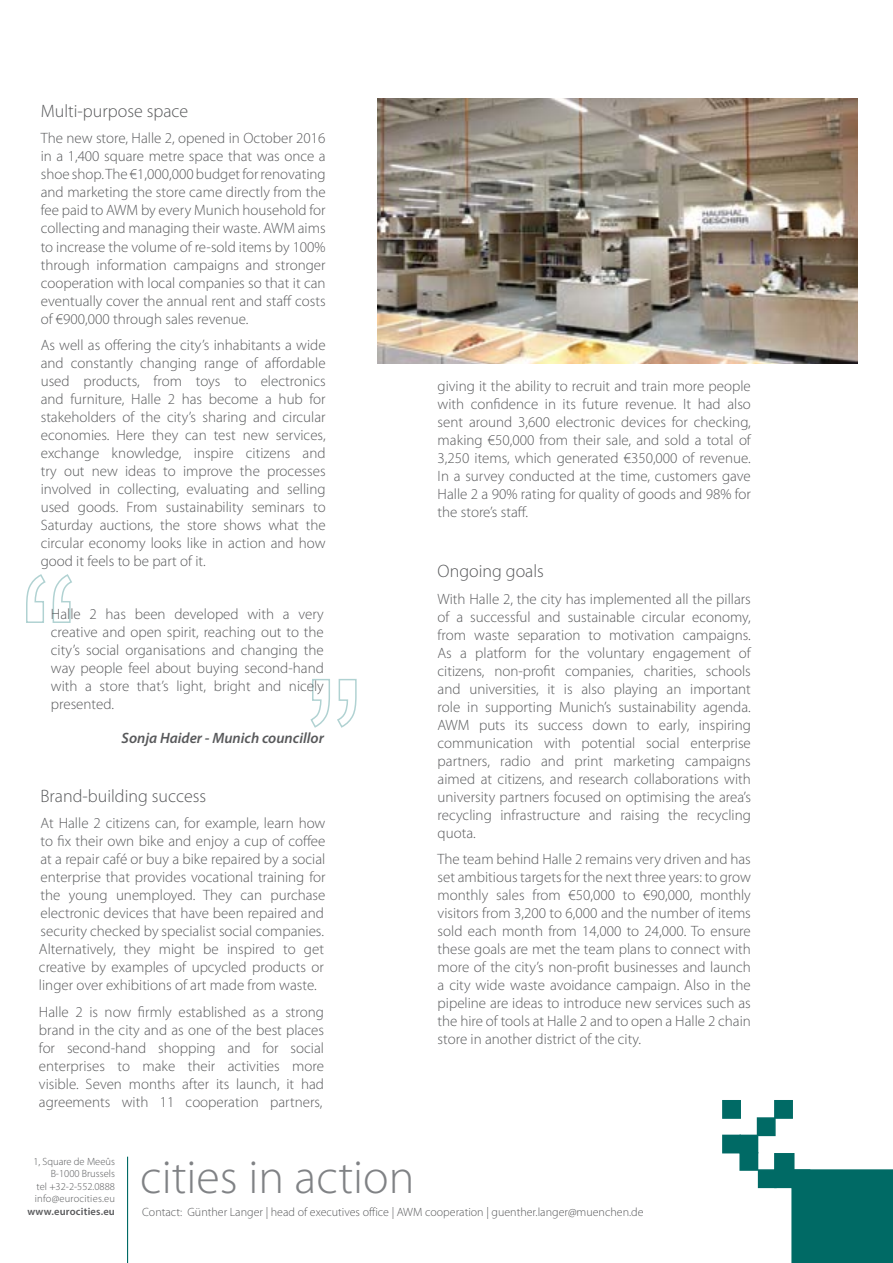
<style>
.page{position:relative;width:893px;height:1263px;background:#fff}
.page>*{position:absolute;margin:0;border:0;box-sizing:border-box;transform-origin:0 0}
.t1{font:300 48px "Myriad Pro";color:#808285}
.t2{font:300 18px "Myriad Pro";color:#58595b}
.t3{font:300 15px/18px "Myriad Pro";color:#58595b;text-align:justify}
.t4{font:italic 600 15px "Myriad Pro";color:#58595b}
.t5{font:300 12px "Myriad Pro";color:#58595b}
.t6{font:300 10.5px/12.6px "Myriad Pro";color:#58595b;text-align:right}
.t7{font:600 10.5px "Myriad Pro";letter-spacing:.02em;color:#58595b}
</style>
<div class="page">
<hr style="left:127px;top:1157px;width:1px;height:106px;background:#006a65">
<img style="left:377px;top:99px;width:480px;height:265px">
<div style="left:791px;top:1169px;width:102px;height:94px;background:#006a65"></div>
<div style="left:758px;top:1169px;width:19px;height:19px;background:#006a65;border:2px solid #006a65"></div>
<div style="left:774px;top:1169px;width:19px;height:19px;background:#006a65"></div>
<div style="left:791px;top:1169px;width:19px;height:19px;background:#006a65"></div>
<div style="left:757px;top:1117px;width:19px;height:19px;background:#006a65;border:2px solid #006a65"></div>
<div style="left:722px;top:1100px;width:19px;height:19px;background:#006a65;border:2px solid #006a65"></div>
<div style="left:739px;top:1134px;width:19px;height:19px;background:#006a65;border:2px solid #006a65"></div>
<div style="left:722px;top:1134px;width:19px;height:19px;background:#006a65;border:2px solid #006a65"></div>
<div style="left:774px;top:1100px;width:19px;height:19px;background:#006a65;border:2px solid #006a65"></div>
<div style="left:739px;top:1152px;width:19px;height:19px;background:#006a65;border:2px solid #006a65"></div>
<div style="left:774px;top:1153px;width:20px;height:19px;background:#006a65"></div>
<svg style="left:26px;top:574px;width:46px;height:49px"></svg>
<svg style="left:310px;top:679px;width:47px;height:49px"></svg>
<p class="t2" style="left:41px;top:100px;width:149px">Multi-purpose space</p>
<p class="t3" style="left:41px;top:129px;width:286px">The new store, Halle 2, opened in October 2016 in a 1,400 square metre space that was once a shoe shop. The €1,000,000 budget for renovating and marketing the store came directly from the fee paid to AWM by every Munich household for collecting and managing their waste. AWM aims to increase the volume of re-sold items by 100% through information campaigns and stronger cooperation with local companies so that it can eventually cover the annual rent and staff costs of €900,000 through sales revenue.</p>
<p class="t3" style="left:41px;top:336px;width:286px">As well as offering the city’s inhabitants a wide and constantly changing range of affordable used products, from toys to electronics and furniture, Halle 2 has become a hub for stakeholders of the city’s sharing and circular economies. Here they can test new services, exchange knowledge, inspire citizens and try out new ideas to improve the processes involved in collecting, evaluating and selling used goods. From sustainability seminars to Saturday auctions, the store shows what the circular economy looks like in action and how good it feels to be part of it.</p>
<p class="t3" style="left:51px;top:604px;width:274px">Halle 2 has been developed with a very creative and open spirit, reaching out to the city’s social organisations and changing the way people feel about buying second-hand with a store that’s light, bright and nicely presented.</p>
<p class="t4" style="left:122px;top:728px;width:204px">Sonja Haider - Munich councillor</p>
<p class="t2" style="left:40px;top:785px;width:167px">Brand-building success</p>
<p class="t3" style="left:39px;top:814px;width:288px">At Halle 2 citizens can, for example, learn how to fix their own bike and enjoy a cup of coffee at a repair café or buy a bike repaired by a social enterprise that provides vocational training for the young unemployed. They can purchase electronic devices that have been repaired and security checked by specialist social companies.<br>Alternatively, they might be inspired to get creative by examples of upcycled products or linger over exhibitions of art made from waste.</p>
<p class="t3" style="left:39px;top:1002px;width:287px">Halle 2 is now firmly established as a strong brand in the city and as one of the best places for second-hand shopping and for social enterprises to make their activities more visible. Seven months after its launch, it had agreements with 11 cooperation partners,</p>
<p class="t3" style="left:438px;top:377px;width:315px">giving it the ability to recruit and train more people with confidence in its future revenue. It had also sent around 3,600 electronic devices for checking, making €50,000 from their sale, and sold a total of 3,250 items, which generated €350,000 of revenue.<br>In a survey conducted at the time, customers gave Halle 2 a 90% rating for quality of goods and 98% for the store’s staff.</p>
<p class="t2" style="left:438px;top:560px;width:108px">Ongoing goals</p>
<p class="t3" style="left:438px;top:590px;width:315px">With Halle 2, the city has implemented all the pillars of a successful and sustainable circular economy, from waste separation to motivation campaigns.<br>As a platform for the voluntary engagement of citizens, non-profit companies, charities, schools and universities, it is also playing an important role in supporting Munich’s sustainability agenda.<br>AWM puts its success down to early, inspiring communication with potential social enterprise partners, radio and print marketing campaigns aimed at citizens, and research collaborations with university partners focused on optimising the area’s recycling infrastructure and raising the recycling quota.</p>
<p class="t3" style="left:438px;top:850px;width:315px">The team behind Halle 2 remains very driven and has set ambitious targets for the next three years: to grow monthly sales from €50,000 to €90,000, monthly visitors from 3,200 to 6,000 and the number of items sold each month from 14,000 to 24,000. To ensure these goals are met the team plans to connect with more of the city’s non-profit businesses and launch a city wide waste avoidance campaign. Also in the pipeline are ideas to introduce new services such as the hire of tools at Halle 2 and to open a Halle 2 chain store in another district of the city.</p>
<p class="t6" style="left:33px;top:1155px;width:83px">1, Square de Meeûs<br>B-1000 Brussels<br>tel +32-2-552.0888 info@eurocities.eu</p>
<p class="t7" style="left:27px;top:1205px;width:89px">www.eurocities.eu</p>
<h1 class="t1" style="left:140px;top:1148px;width:276px">cities in action</h1>
<p class="t5" style="left:142px;top:1204px;width:503px">Contact: Günther Langer | head of executives office | AWM cooperation | guenther.langer@muenchen.de</p>
</div>
